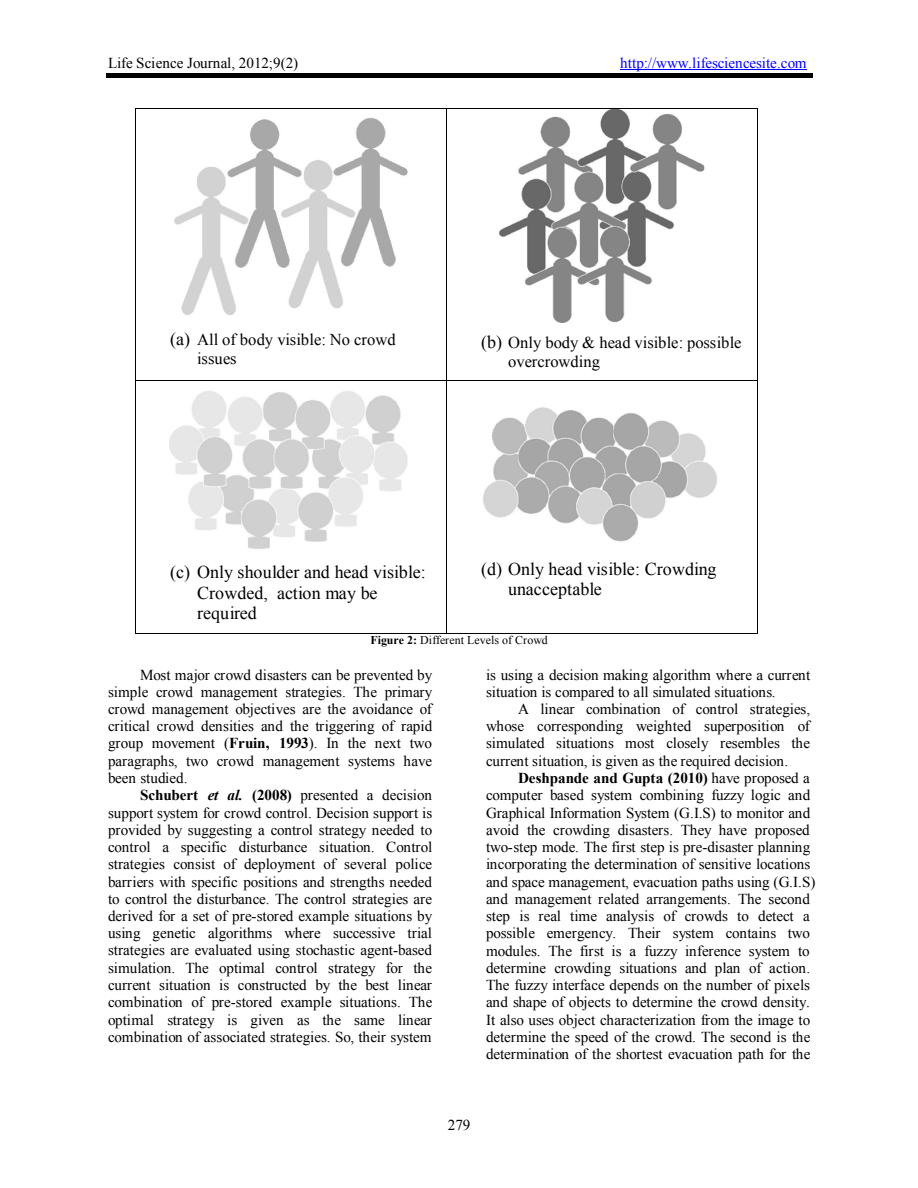
<style>
.page{position:relative;width:918px;height:1188px;background:#fff}
.page>*{position:absolute;margin:0;border:0;box-sizing:border-box;transform-origin:0 0}
.t1{font:18px/20.7px "Times New Roman+FPEF";color:#000}
.t2{font:16.5px/19px "Times New Roman+FPEF";color:#000}
.t3{font:15.15px/17.2px "Times New Roman+FPEF";color:#000;text-align:justify}
.t4{font:15.15px "Times New Roman Bold+FPEF";color:#000}
.t5{font:15.15px "Times New Roman+FPEF";color:#00f}
.t6{font:11.85px "Times New Roman+FPEF";color:#000}
.s1{font-size:18px}
.s2{font-family:"Times New Roman Bold+FPEF"}
.s3{font-family:"Times New Roman Bold Italic+FPEF"}
.s4{font-family:"Times New Roman+FPEF"}
</style>
<div class="page">
<hr style="left:620px;top:69px;width:187px;height:1px;background:#00f">
<hr style="left:106px;top:76px;width:706px;height:1px;background:#000">
<hr style="left:106px;top:73px;width:706px;height:2px;background:#000">
<img style="left:174px;top:117px;width:234px;height:198px">
<img style="left:499px;top:109px;width:206px;height:214px">
<hr style="left:135px;top:108px;width:311px;height:1px;background:#000">
<hr style="left:447px;top:108px;width:310px;height:1px;background:#000">
<hr style="left:135px;top:109px;width:1px;height:271px;background:#000">
<hr style="left:446px;top:109px;width:1px;height:271px;background:#000">
<hr style="left:757px;top:109px;width:1px;height:271px;background:#000">
<img style="left:169px;top:391px;width:239px;height:158px">
<img style="left:483px;top:407px;width:234px;height:135px">
<hr style="left:135px;top:380px;width:311px;height:1px;background:#000">
<hr style="left:447px;top:380px;width:310px;height:1px;background:#000">
<hr style="left:135px;top:381px;width:1px;height:252px;background:#000">
<hr style="left:135px;top:633px;width:311px;height:1px;background:#000">
<hr style="left:446px;top:381px;width:1px;height:252px;background:#000">
<hr style="left:447px;top:633px;width:310px;height:1px;background:#000">
<hr style="left:757px;top:381px;width:1px;height:252px;background:#000">
<p class="t3" style="left:108px;top:55px;width:192px">Life Science Journal, 2012;9(2)</p>
<p class="t5" style="left:620px;top:57px;width:188px">http://www.lifesciencesite.com</p>
<p class="t2" style="left:197px;top:331px;width:200px;text-indent:-27px"><span class="s1">(a)</span> All of body visible: No crowd issues</p>
<p class="t2" style="left:508px;top:335px;width:235px;text-indent:-27px"><span class="s1">(b)</span> Only body &amp; head visible: possible overcrowding</p>
<p class="t1" style="left:197px;top:563px;width:230px;text-indent:-27px">(c) Only shoulder and head visible:<br>Crowded, action may be required</p>
<p class="t1" style="left:508px;top:560px;width:210px;text-indent:-27px">(d) Only head visible: Crowding unacceptable</p>
<p class="t6" style="left:370px;top:636px;width:179px"><span class="s2">Figure 2:</span> Different Levels of Crowd</p>
<p class="t3" style="left:108px;top:667px;width:326px;text-indent:32px">Most major crowd disasters can be prevented by simple crowd management strategies. The primary crowd management objectives are the avoidance of critical crowd densities and the triggering of rapid group movement (<span class="s2">Fruin, 1993</span>). In the next two paragraphs, two crowd management systems have been studied.</p>
<p class="t3" style="left:108px;top:788px;width:326px;text-indent:32px"><span class="s2">Schubert</span> <span class="s3">et al.</span> <span class="s2">(2008)</span> presented a decision support system for crowd control. Decision support is provided by suggesting a control strategy needed to control a specific disturbance situation. Control strategies consist of deployment of several police barriers with specific positions and strengths needed to control the disturbance. The control strategies are derived for a set of pre-stored example situations by using genetic algorithms where successive trial strategies are evaluated using stochastic agent-based simulation. The optimal control strategy for the current situation is constructed by the best linear combination of pre-stored example situations. The optimal strategy is given as the same linear combination of associated strategies. So, their system</p>
<p class="t3" style="left:486px;top:667px;width:326px">is using a decision making algorithm where a current situation is compared to all simulated situations.</p>
<p class="t3" style="left:486px;top:702px;width:326px;text-indent:32px">A linear combination of control strategies, whose corresponding weighted superposition of simulated situations most closely resembles the current situation, is given as the required decision.</p>
<p class="t4" style="left:518px;top:773px;width:293px">Deshpande and Gupta (2010) <span class="s4">have proposed a</span></p>
<p class="t3" style="left:486px;top:788px;width:331px;text-align:left">computer based system combining fuzzy logic and Graphical Information System (G.I.S) to monitor and avoid the crowding disasters. They have proposed two-step mode. The first step is pre-disaster planning incorporating the determination of sensitive locations and space management, evacuation paths using (G.I.S) and management related arrangements. The second step is real time analysis of crowds to detect a possible emergency. Their system contains two modules. The first is a fuzzy inference system to determine crowding situations and plan of action.<br>The fuzzy interface depends on the number of pixels and shape of objects to determine the crowd density.<br>It also uses object characterization from the image to determine the speed of the crowd. The second is the determination of the shortest evacuation path for the</p>
<p class="t3" style="left:448px;top:1118px;width:24px">279</p>
</div>
